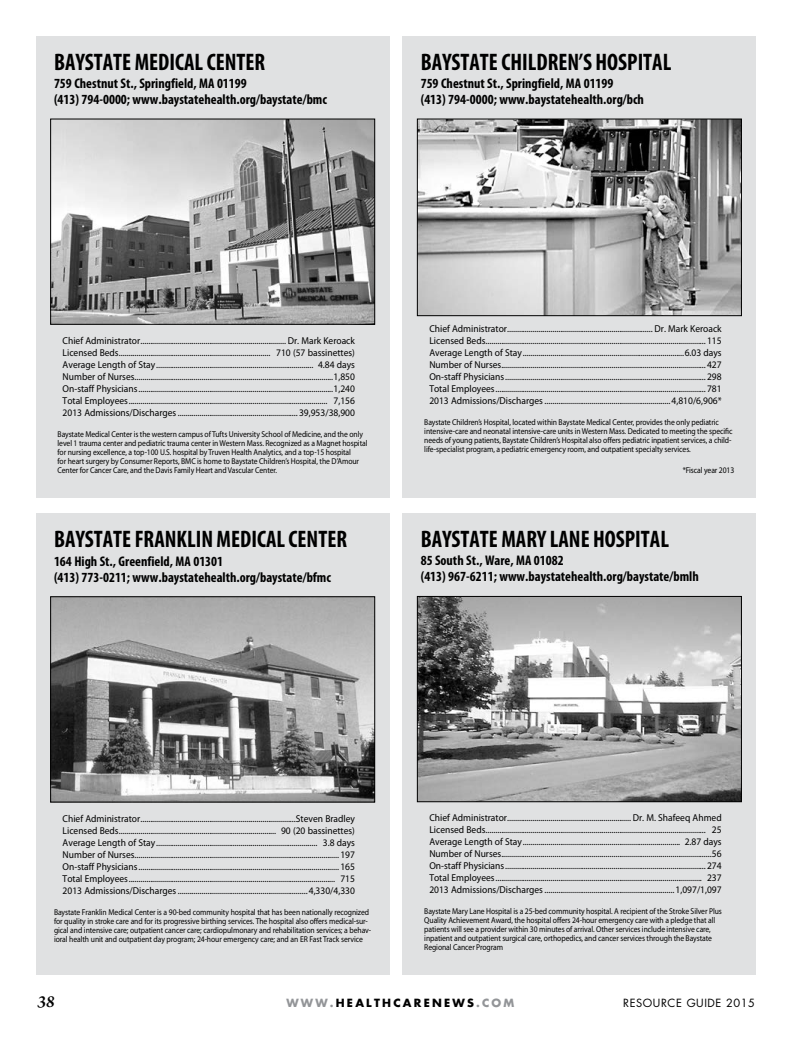
<style>
.page{position:relative;width:792px;height:1044px;background:#fff}
.page>*{position:absolute;margin:0;border:0;box-sizing:border-box;transform-origin:0 0}
.t1{font:700 condensed 24px "Myriad Pro";color:#000;scale:.95 1}
.t2{font:italic 600 18px "Arno Pro";color:#000}
.t3{font:700 condensed 14px/16px "Myriad Pro";color:#000}
.t4{font:700 11px "Futura";letter-spacing:.2em;color:#000}
.t5{font:11px "Futura";letter-spacing:.05em;color:#000}
.t6{font:10px/12px "Myriad Pro";color:#000;text-align:justify;scale:.95 1}
.t7{font:8.5px/9px "Myriad Pro";letter-spacing:-.01em;color:#000;scale:.9 1}
.s1{color:#939598}
</style>
<div class="page">
<div style="left:36px;top:36px;width:353px;height:461px;background:#e0e1e2"></div>
<img style="left:52px;top:121px;width:321px;height:202px">
<div style="left:50px;top:119px;width:325px;height:206px;border:1px solid #000"></div>
<div style="left:403px;top:36px;width:353px;height:461px;background:#e0e1e2"></div>
<img style="left:419px;top:121px;width:321px;height:193px">
<div style="left:417px;top:119px;width:325px;height:197px;border:1px solid #000"></div>
<div style="left:36px;top:514px;width:353px;height:461px;background:#e0e1e2"></div>
<img style="left:52px;top:598px;width:321px;height:202px">
<div style="left:50px;top:596px;width:325px;height:206px;border:1px solid #000"></div>
<div style="left:403px;top:513px;width:353px;height:462px;background:#e0e1e2"></div>
<img style="left:419px;top:598px;width:321px;height:202px">
<div style="left:417px;top:596px;width:325px;height:206px;border:1px solid #000"></div>
<h1 class="t1" style="left:54px;top:47px;width:223px">BAYSTATE MEDICAL CENTER</h1>
<h3 class="t3" style="left:54px;top:75px;width:275px">759 Chestnut St., Springfield, MA 01199<br>(413) 794-0000; www.baystatehealth.org/baystate/bmc</h3>
<h1 class="t1" style="left:421px;top:47px;width:265px">BAYSTATE CHILDREN’S HOSPITAL</h1>
<h3 class="t3" style="left:421px;top:75px;width:225px">759 Chestnut St., Springfield, MA 01199<br>(413) 794-0000; www.baystatehealth.org/bch</h3>
<p class="t6" style="left:63px;top:334px;width:309px">Chief Administrator.......................................................................... Dr. Mark Keroack Licensed Beds............................................................................. 710 (57 bassinettes)<br>Average Length of Stay................................................................................ 4.84 days Number of Nurses.....................................................................................................1,850<br>On-staff Physicians...................................................................................................1,240<br>Total Employees..................................................................................................... 7,156<br>2013 Admissions/Discharges ............................................................. 39,953/38,900</p>
<p class="t7" style="left:58px;top:430px;width:346px">Baystate Medical Center is the western campus of Tufts University School of Medicine, and the only level 1 trauma center and pediatric trauma center in Western Mass. Recognized as a Magnet hospital for nursing excellence, a top-100 U.S. hospital by Truven Health Analytics, and a top-15 hospital<br>for heart surgery by Consumer Reports, BMC is home to Baystate Children’s Hospital, the D’Amour Center for Cancer Care, and the Davis Family Heart and Vascular Center.</p>
<h1 class="t1" style="left:54px;top:524px;width:310px">BAYSTATE FRANKLIN MEDICAL CENTER</h1>
<h3 class="t3" style="left:54px;top:553px;width:279px">164 High St., Greenfield, MA 01301<br>(413) 773-0211; www.baystatehealth.org/baystate/bfmc</h3>
<p class="t6" style="left:429px;top:322px;width:309px">Chief Administrator.......................................................................... Dr. Mark Keroack Licensed Beds................................................................................................................ 115<br>Average Length of Stay..................................................................................6.03 days Number of Nurses........................................................................................................ 427<br>On-staff Physicians...................................................................................................... 298<br>Total Employees........................................................................................................... 781<br>2013 Admissions/Discharges ................................................................4,810/6,906*</p>
<p class="t7" style="left:424px;top:418px;width:344px">Baystate Children’s Hospital, located within Baystate Medical Center, provides the only pediatric intensive-care and neonatal intensive-care units in Western Mass. Dedicated to meeting the specific needs of young patients, Baystate Children’s Hospital also offers pediatric inpatient services, a child&shy;life-specialist program, a pediatric emergency room, and outpatient specialty services.</p>
<p class="t7" style="left:683px;top:466px;width:59px">*Fiscal year 2013</p>
<h1 class="t1" style="left:421px;top:524px;width:263px">BAYSTATE MARY LANE HOSPITAL</h1>
<h3 class="t3" style="left:421px;top:552px;width:280px">85 South St., Ware, MA 01082<br>(413) 967-6211; www.baystatehealth.org/baystate/bmlh</h3>
<p class="t6" style="left:63px;top:812px;width:309px">Chief Administrator...............................................................................Steven Bradley Licensed Beds................................................................................ 90 (20 bassinettes)<br>Average Length of Stay.................................................................................. 3.8 days Number of Nurses........................................................................................................ 197<br>On-staff Physicians...................................................................................................... 165<br>Total Employees......................................................................................................... 715<br>2013 Admissions/Discharges ..................................................................4,330/4,330</p>
<p class="t7" style="left:54px;top:907px;width:354px">Baystate Franklin Medical Center is a 90-bed community hospital that has been nationally recognized for quality in stroke care and for its progressive birthing services. The hospital also offers medical-sur&shy;gical and intensive care; outpatient cancer care; cardiopulmonary and rehabilitation services; a behav&shy;ioral health unit and outpatient day program; 24-hour emergency care; and an ER Fast Track service</p>
<p class="t6" style="left:429px;top:812px;width:309px">Chief Administrator............................................................... Dr. M. Shafeeq Ahmed Licensed Beds................................................................................................................ 25<br>Average Length of Stay................................................................................ 2.87 days Number of Nurses...........................................................................................................56<br>On-staff Physicians...................................................................................................... 274<br>Total Employees......................................................................................................... 237<br>2013 Admissions/Discharges ..................................................................1,097/1,097</p>
<p class="t7" style="left:424px;top:907px;width:332px">Baystate Mary Lane Hospital is a 25-bed community hospital. A recipient of the Stroke Silver Plus Quality Achievement Award, the hospital offers 24-hour emergency care with a pledge that all patients will see a provider within 30 minutes of arrival. Other services include intensive care, inpatient and outpatient surgical care, orthopedics, and cancer services through the Baystate Regional Cancer Program</p>
<h2 class="t2" style="left:37px;top:991px;width:19px">38</h2>
<p class="t4" style="left:286px;top:995px;width:230px"><span class="s1">WWW.</span>HEALTHCARENEWS<span class="s1">.COM</span></p>
<p class="t5" style="left:623px;top:995px;width:133px">RESOURCE GUIDE 2015</p>
</div>
